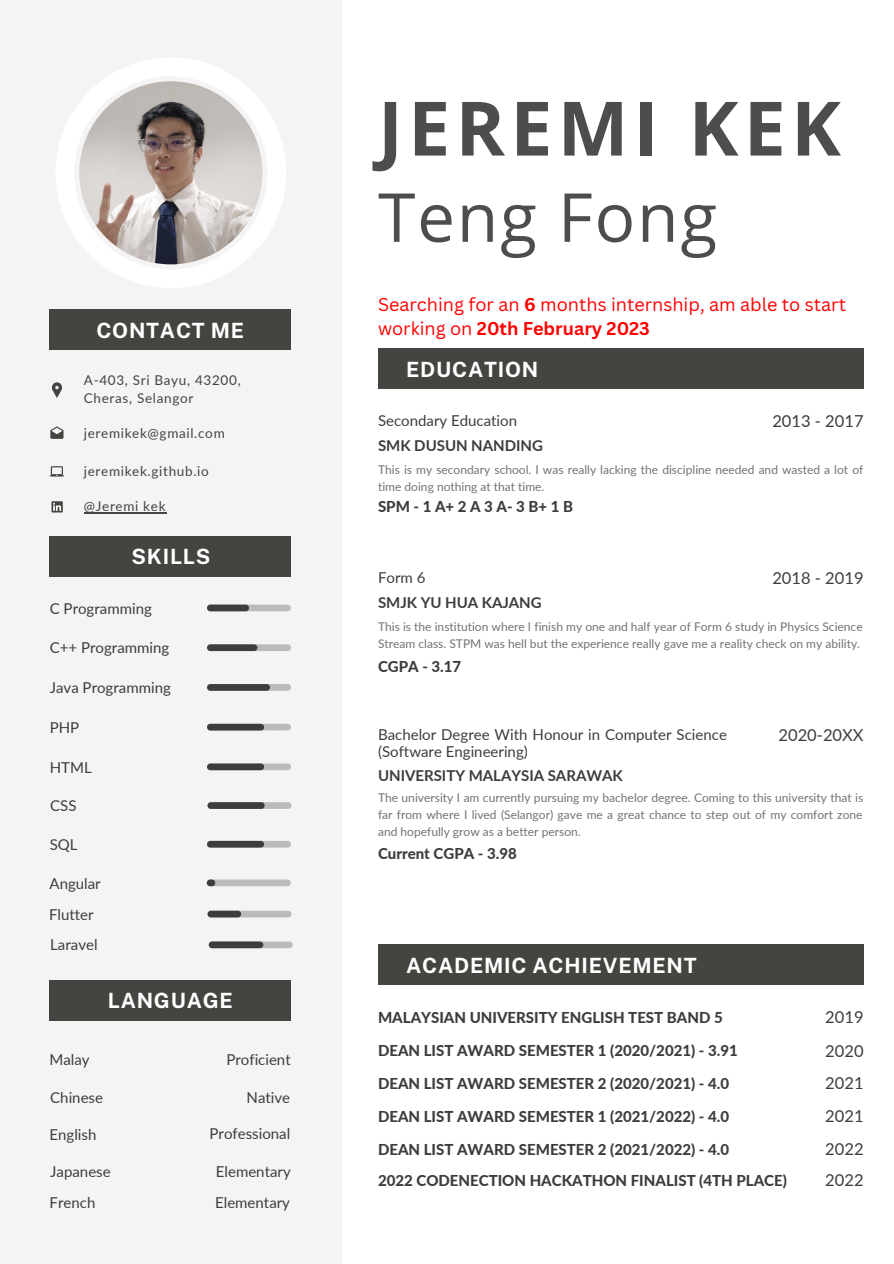
<style>
.page{position:relative;width:894px;height:1264px;background:#fff}
.page>*{position:absolute;margin:0;border:0;box-sizing:border-box;transform-origin:0 0}
.t1{font:700 75px "Open Sans";letter-spacing:.07em;color:#4d4d4f}
.t2{font:67.5px "Open Sans";letter-spacing:.025em;color:#4d4d4f}
.t3{font:700 21px "Public Sans";letter-spacing:.035em;color:#fff}
.t4{font:18px/24.8px "Canva Sans";color:#f00}
.t5{font:16.5px/32.5px "Lato";color:#3d3d3d;text-align:justify}
.t6{font:800 15px/32.7px "Lato";color:#3d3d3d}
.t7{font:15px/17px "Lato";color:#3d3d3d}
.t8{font:700 15px "Lato";color:#3d3d3d}
.t9{font:800 15px "Lato";letter-spacing:.235em;color:#3d3d3d}
.t10{font:13.5px/18px "Lato";letter-spacing:.05em;color:#444440}
.t11{font:12px/17px "Lato";color:#737373}
.s1{font-weight:700}
</style>
<div class="page">
<div style="left:0;top:0;width:341px;height:1263px;background:#f4f4f4"></div>
<svg style="left:56px;top:58px;width:230px;height:230px"></svg>
<div style="left:49px;top:309px;width:241px;height:41px;background:#444440"></div>
<svg style="left:52px;top:382px;width:10px;height:16px"></svg>
<svg style="left:50px;top:466px;width:14px;height:10px"></svg>
<svg style="left:50px;top:426px;width:13px;height:13px"></svg>
<svg style="left:51px;top:501px;width:12px;height:11px"></svg>
<svg style="left:53px;top:503px;width:8px;height:8px"></svg>
<div style="left:50px;top:536px;width:241px;height:40px;background:#444440"></div>
<svg style="left:207px;top:604px;width:84px;height:7px"></svg>
<svg style="left:207px;top:644px;width:84px;height:7px"></svg>
<svg style="left:207px;top:684px;width:84px;height:6px"></svg>
<svg style="left:207px;top:723px;width:84px;height:7px"></svg>
<svg style="left:207px;top:763px;width:84px;height:7px"></svg>
<div style="left:378px;top:348px;width:485px;height:41px;background:#444440"></div>
<div style="left:378px;top:944px;width:485px;height:40px;background:#444440"></div>
<svg style="left:207px;top:802px;width:84px;height:7px"></svg>
<svg style="left:207px;top:840px;width:84px;height:7px"></svg>
<svg style="left:207px;top:879px;width:84px;height:7px"></svg>
<div style="left:49px;top:979px;width:241px;height:41px;background:#444440"></div>
<svg style="left:207px;top:910px;width:84px;height:7px"></svg>
<hr style="left:84px;top:512px;width:82px;height:1px;background:#444440">
<svg style="left:209px;top:941px;width:83px;height:7px"></svg>
<h3 class="t3" style="left:96px;top:318px;width:149px">CONTACT ME</h3>
<p class="t10" style="left:84px;top:371px;width:158px">A-403, Sri Bayu, 43200,<br>Cheras, Selangor</p>
<p class="t10" style="left:84px;top:423px;width:142px">jeremikek@gmail.com</p>
<p class="t10" style="left:84px;top:461px;width:126px">jeremikek.github.io</p>
<p class="t10" style="left:84px;top:497px;width:83px">@Jeremi kek</p>
<h3 class="t3" style="left:131px;top:544px;width:80px">SKILLS</h3>
<p class="t7" style="left:50px;top:599px;width:104px">C Programming</p>
<p class="t7" style="left:50px;top:639px;width:121px">C++ Programming</p>
<p class="t7" style="left:50px;top:678px;width:123px">Java Programming</p>
<p class="t7" style="left:50px;top:718px;width:31px">PHP</p>
<p class="t7" style="left:50px;top:758px;width:43px">HTML</p>
<p class="t7" style="left:50px;top:797px;width:28px">CSS</p>
<p class="t7" style="left:50px;top:835px;width:29px">SQL</p>
<p class="t7" style="left:50px;top:874px;width:53px">Angular</p>
<p class="t7" style="left:49px;top:905px;width:46px">Flutter</p>
<p class="t7" style="left:50px;top:936px;width:49px">Laravel</p>
<h3 class="t3" style="left:108px;top:988px;width:126px">LANGUAGE</h3>
<p class="t7" style="left:50px;top:1051px;width:42px">Malay</p>
<p class="t7" style="left:226px;top:1051px;width:66px">Proficient</p>
<p class="t7" style="left:50px;top:1088px;width:54px">Chinese</p>
<p class="t7" style="left:50px;top:1125px;width:48px">English</p>
<p class="t7" style="left:246px;top:1088px;width:45px">Native</p>
<p class="t7" style="left:209px;top:1125px;width:82px">Professional</p>
<p class="t7" style="left:50px;top:1162px;width:62px">Japanese</p>
<p class="t7" style="left:216px;top:1162px;width:76px">Elementary</p>
<p class="t7" style="left:50px;top:1193px;width:47px">French</p>
<p class="t7" style="left:215px;top:1193px;width:76px">Elementary</p>
<h1 class="t1" style="left:378px;top:75px;width:464px">JEREMI KEK</h1>
<h2 class="t2" style="left:378px;top:170px;width:340px">Teng Fong</h2>
<h3 class="t4" style="left:378px;top:291px;width:469px">Searching for an <span class="s1">6</span> months internship, am able to start working on <span class="s1">20th February 2023</span></h3>
<h3 class="t3" style="left:406px;top:357px;width:134px">EDUCATION</h3>
<p class="t7" style="left:378px;top:411px;width:140px">Secondary Education</p>
<p class="t11" style="left:378px;top:461px;width:486px">This is my secondary school. I was really lacking the discipline needed and wasted a lot of time doing nothing at that time.</p>
<h3 class="t5" style="left:772px;top:404px;width:93px">2013 - 2017</h3>
<p class="t8" style="left:378px;top:436px;width:166px">SMK DUSUN NANDING</p>
<p class="t9" style="left:378px;top:497px;width:196px">SPM-1A+2A3A-3B+1B</p>
<p class="t7" style="left:378px;top:568px;width:49px">Form 6</p>
<p class="t11" style="left:378px;top:618px;width:486px">This is the institution where I finish my one and half year of Form 6 study in Physics Science<br>Stream class. STPM was hell but the experience really gave me a reality check on my ability.</p>
<h3 class="t5" style="left:772px;top:561px;width:93px">2018 - 2019</h3>
<p class="t8" style="left:378px;top:593px;width:165px">SMJK YU HUA KAJANG</p>
<p class="t6" style="left:378px;top:650px;width:85px">CGPA - 3.17</p>
<p class="t7" style="left:378px;top:725px;width:350px">Bachelor Degree With Honour in Computer Science (Software Engineering)</p>
<p class="t11" style="left:378px;top:789px;width:486px;text-align:justify">The university I am currently pursuing my bachelor degree. Coming to this university that is far from where I lived (Selangor) gave me a great chance to step out of my comfort zone and hopefully grow as a better person.</p>
<h3 class="t5" style="left:778px;top:718px;width:86px">2020-20XX</h3>
<p class="t8" style="left:378px;top:766px;width:246px">UNIVERSITY MALAYSIA SARAWAK</p>
<p class="t6" style="left:378px;top:836px;width:140px">Current CGPA - 3.98</p>
<h3 class="t3" style="left:406px;top:952px;width:292px">ACADEMIC ACHIEVEMENT</h3>
<p class="t6" style="left:378px;top:1001px;width:346px">MALAYSIAN UNIVERSITY ENGLISH TEST BAND 5</p>
<h3 class="t5" style="left:825px;top:1000px;width:40px">2019</h3>
<p class="t6" style="left:378px;top:1033px;width:361px">DEAN LIST AWARD SEMESTER 1 (2020/2021) - 3.91<br>DEAN LIST AWARD SEMESTER 2 (2020/2021) - 4.0</p>
<p class="t6" style="left:378px;top:1099px;width:352px">DEAN LIST AWARD SEMESTER 1 (2021/2022) - 4.0</p>
<p class="t6" style="left:378px;top:1132px;width:352px">DEAN LIST AWARD SEMESTER 2 (2021/2022) - 4.0</p>
<h3 class="t5" style="left:825px;top:1034px;width:40px">2020<br>2021<br>2021<br>2022</h3>
<p class="t6" style="left:378px;top:1164px;width:410px">2022 CODENECTION HACKATHON FINALIST (4TH PLACE)</p>
<h3 class="t5" style="left:825px;top:1163px;width:40px">2022</h3>
</div>
